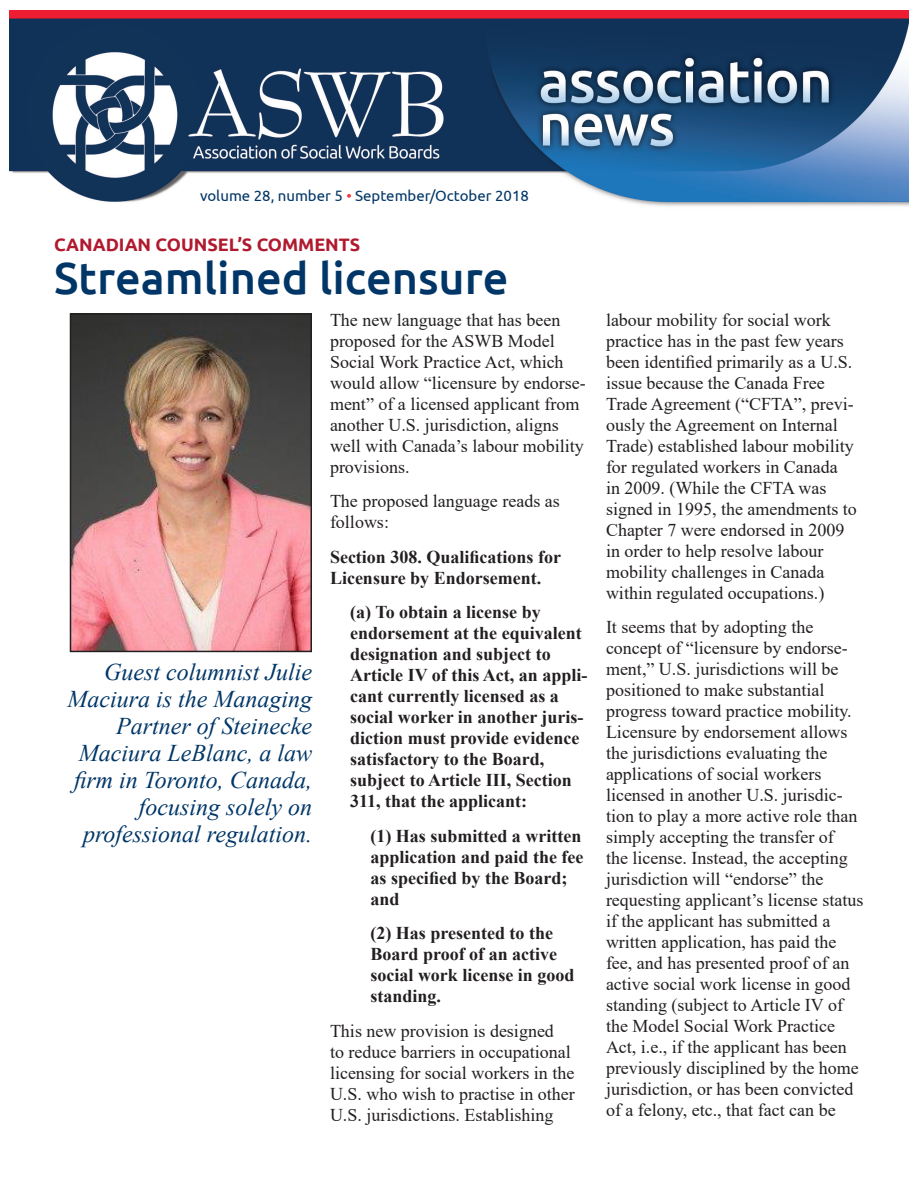
<style>
.page{position:relative;width:918px;height:1188px;background:#fff}
.page>*{position:absolute;margin:0;border:0;box-sizing:border-box;transform-origin:0 0}
.Headline{font:500 45px "Ubuntu";color:#003667}
.Subhead{font:italic 24px/27px "Times New Roman";color:#003667;text-align:right}
.t1{font:18px/21px "Times New Roman";color:#231f20}
.t2{font:700 18px/21px "Times New Roman";color:#231f20}
.t3{font:700 18px "Ubuntu";color:#b01a2f}
.t4{font:15px "Ubuntu";color:#003667}
.s1{color:#ee3a41}
</style>
<div class="page">
<img style="left:9px;top:11px;width:900px;height:195px">
<img style="left:73px;top:316px;width:236px;height:333px">
<div style="left:70px;top:313px;width:242px;height:339px;border:2px solid #231f20"></div>
<p class="t4" style="left:200px;top:187px;width:330px">volume 28, number 5 <span class="s1">•</span> September/October 2018</p>
<p class="t3" style="left:54px;top:234px;width:308px">CANADIAN COUNSEL’S COMMENTS</p>
<p class="Headline" style="left:54px;top:250px;width:456px">Streamlined licensure</p>
<p class="Subhead" style="left:67px;top:658px;width:246px">Guest columnist Julie<br>Maciura is the Managing<br>Partner of Steinecke<br>Maciura LeBlanc, a law firm in Toronto, Canada, focusing solely on professional regulation.</p>
<p class="t1" style="left:330px;top:309px;width:257px">The new language that has been proposed for the ASWB Model<br>Social Work Practice Act, which would allow “licensure by endorse&shy;ment” of a licensed applicant from another U.S. jurisdiction, aligns well with Canada’s labour mobility provisions.</p>
<p class="t1" style="left:330px;top:490px;width:231px">The proposed language reads as follows:</p>
<p class="t2" style="left:330px;top:546px;width:233px">Section 308. Qualifications for<br>Licensure by Endorsement.</p>
<p class="t2" style="left:350px;top:601px;width:239px">(a) To obtain a license by endorsement at the equivalent designation and subject to<br>Article IV of this Act, an appli&shy;cant currently licensed as a social worker in another juris&shy;diction must provide evidence satisfactory to the Board, subject to Article III, Section<br>311, that the applicant:</p>
<p class="t2" style="left:370px;top:825px;width:215px">(1) Has submitted a written application and paid the fee as specified by the Board; and</p>
<p class="t2" style="left:370px;top:922px;width:206px">(2) Has presented to the<br>Board proof of an active social work license in good standing.</p>
<p class="t1" style="left:330px;top:1020px;width:246px">This new provision is designed<br>to reduce barriers in occupational licensing for social workers in the U.S. who wish to practise in other U.S. jurisdictions. Establishing</p>
<p class="t1" style="left:606px;top:309px;width:252px">labour mobility for social work practice has in the past few years been identified primarily as a U.S. issue because the Canada Free<br>Trade Agreement (“CFTA”, previ&shy;ously the Agreement on Internal<br>Trade) established labour mobility for regulated workers in Canada<br>in 2009. (While the CFTA was signed in 1995, the amendments to<br>Chapter 7 were endorsed in 2009 in order to help resolve labour mobility challenges in Canada within regulated occupations.)</p>
<p class="t1" style="left:606px;top:616px;width:259px">It seems that by adopting the concept of “licensure by endorse&shy;ment,” U.S. jurisdictions will be positioned to make substantial progress toward practice mobility.<br>Licensure by endorsement allows the jurisdictions evaluating the applications of social workers licensed in another U.S. jurisdic&shy;tion to play a more active role than simply accepting the transfer of<br>the license. Instead, the accepting jurisdiction will “endorse” the requesting applicant’s license status if the applicant has submitted a written application, has paid the fee, and has presented proof of an active social work license in good standing (subject to Article IV of the Model Social Work Practice Act, i.e., if the applicant has been previously disciplined by the home jurisdiction, or has been convicted of a felony, etc., that fact can be</p>
</div>
